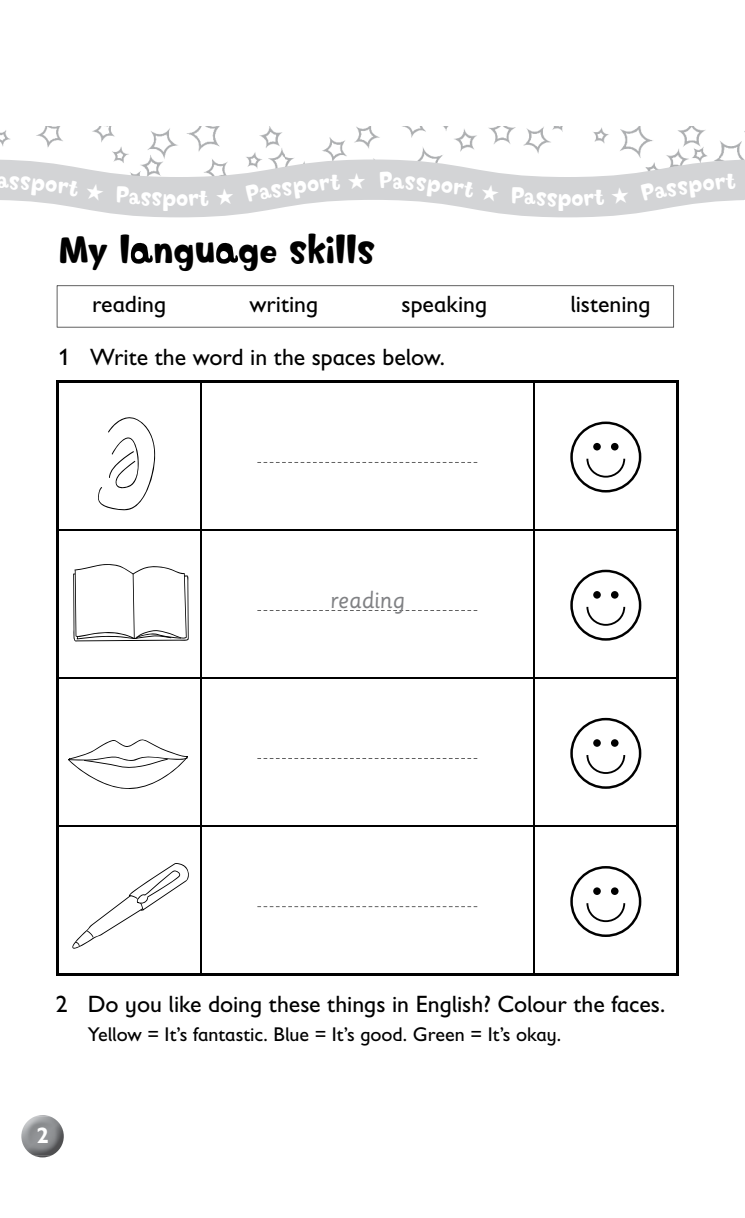
<style>
.page{position:relative;width:745px;height:1218px;background:#fff}
.page>*{position:absolute;margin:0;border:0;box-sizing:border-box;transform-origin:0 0}
.t1{font:37.5px "Softie";letter-spacing:-.015em;color:#000}
.t2{font:25px "Sassoon Primary";color:#808184}
.t3{font:23.75px "Gill Sans Infant Std";color:#000}
.t4{font:22.5px "Softie";color:#fff}
.t5{font:700 22.5px "Gill Sans Infant Std";color:#fff}
.t6{font:20px "Gill Sans Infant Std";color:#000}
</style>
<div class="page">
<svg style="left:33px;top:1155px;width:19px;height:2px"></svg>
<img style="left:21px;top:1116px;width:43px;height:39px">
<svg style="left:0;top:126px;width:744px;height:91px"></svg>
<svg style="left:744px;top:131px;width:1px;height:69px"></svg>
<hr style="left:200px;top:383px;width:1px;height:146px;background:#000">
<hr style="left:533px;top:383px;width:1px;height:146px;background:#000">
<hr style="left:58px;top:529px;width:142px;height:1px;background:#000">
<hr style="left:200px;top:529px;width:333px;height:1px;background:#000">
<hr style="left:200px;top:530px;width:1px;height:147px;background:#000">
<hr style="left:533px;top:529px;width:143px;height:1px;background:#000">
<hr style="left:533px;top:530px;width:1px;height:147px;background:#000">
<hr style="left:58px;top:677px;width:142px;height:1px;background:#000">
<hr style="left:200px;top:677px;width:333px;height:1px;background:#000">
<hr style="left:200px;top:678px;width:1px;height:147px;background:#000">
<hr style="left:533px;top:677px;width:143px;height:1px;background:#000">
<hr style="left:533px;top:678px;width:1px;height:147px;background:#000">
<hr style="left:58px;top:825px;width:142px;height:2px;background:#000">
<hr style="left:200px;top:825px;width:333px;height:2px;background:#000">
<hr style="left:200px;top:827px;width:1px;height:146px;background:#000">
<hr style="left:533px;top:825px;width:143px;height:2px;background:#000">
<hr style="left:533px;top:827px;width:1px;height:146px;background:#000">
<hr style="left:56px;top:380px;width:144px;height:3px;background:#000">
<hr style="left:56px;top:383px;width:2px;height:147px;background:#000">
<hr style="left:200px;top:380px;width:333px;height:3px;background:#000">
<hr style="left:533px;top:380px;width:145px;height:3px;background:#000">
<hr style="left:676px;top:383px;width:2px;height:147px;background:#000">
<hr style="left:56px;top:530px;width:2px;height:148px;background:#000">
<hr style="left:676px;top:530px;width:2px;height:148px;background:#000">
<hr style="left:56px;top:678px;width:2px;height:148px;background:#000">
<hr style="left:676px;top:678px;width:2px;height:148px;background:#000">
<hr style="left:56px;top:826px;width:2px;height:147px;background:#000">
<hr style="left:676px;top:826px;width:2px;height:147px;background:#000">
<hr style="left:56px;top:973px;width:144px;height:2px;background:#000">
<hr style="left:200px;top:973px;width:333px;height:2px;background:#000">
<hr style="left:533px;top:973px;width:145px;height:2px;background:#000">
<svg style="left:257px;top:462px;width:220px;height:1px"></svg>
<svg style="left:570px;top:421px;width:71px;height:71px"></svg>
<div style="left:610px;top:443px;width:8px;height:7px;background:#000;border-radius:50%"></div>
<svg style="left:257px;top:610px;width:220px;height:1px"></svg>
<svg style="left:570px;top:570px;width:71px;height:70px"></svg>
<div style="left:610px;top:591px;width:8px;height:7px;background:#000;border-radius:50%"></div>
<svg style="left:257px;top:758px;width:220px;height:1px"></svg>
<svg style="left:570px;top:718px;width:71px;height:71px"></svg>
<svg style="left:610px;top:739px;width:8px;height:8px"></svg>
<svg style="left:257px;top:906px;width:220px;height:1px"></svg>
<svg style="left:570px;top:866px;width:71px;height:71px"></svg>
<div style="left:610px;top:887px;width:8px;height:8px;background:#000;border-radius:50%"></div>
<svg style="left:73px;top:564px;width:116px;height:77px"></svg>
<svg style="left:98px;top:417px;width:57px;height:94px"></svg>
<svg style="left:68px;top:739px;width:120px;height:50px"></svg>
<svg style="left:72px;top:863px;width:117px;height:85px"></svg>
<svg style="left:57px;top:285px;width:616px;height:42px"></svg>
<svg style="left:130px;top:242px;width:23px;height:22px"></svg>
<svg style="left:216px;top:242px;width:22px;height:22px"></svg>
<div style="left:0;top:176px;width:104px;height:25px;background:#d3d4d6"></div>
<svg style="left:115px;top:186px;width:60px;height:25px"></svg>
<svg style="left:188px;top:190px;width:21px;height:16px"></svg>
<svg style="left:216px;top:188px;width:18px;height:17px"></svg>
<div style="left:245px;top:174px;width:95px;height:28px;background:#d3d4d6"></div>
<svg style="left:348px;top:172px;width:17px;height:17px"></svg>
<div style="left:379px;top:172px;width:120px;height:30px;background:#d3d4d6"></div>
<svg style="left:510px;top:187px;width:47px;height:19px"></svg>
<svg style="left:571px;top:190px;width:33px;height:16px"></svg>
<svg style="left:610px;top:187px;width:19px;height:18px"></svg>
<div style="left:639px;top:173px;width:96px;height:28px;background:#d3d4d6"></div>
<p class="t4" style="left:176px;top:184px;width:14px">o</p>
<p class="t4" style="left:557px;top:184px;width:16px">p</p>
<h1 class="t1" style="left:58px;top:225px;width:318px">My l ngu ge skills</h1>
<p class="t3" style="left:92px;top:291px;width:75px">reading</p>
<p class="t3" style="left:249px;top:291px;width:70px">writing</p>
<p class="t3" style="left:401px;top:291px;width:87px">speaking</p>
<p class="t3" style="left:570px;top:291px;width:82px">listening</p>
<p class="t3" style="left:58px;top:343px;width:388px">1 Write the word in the spaces below.</p>
<p class="t2" style="left:330px;top:586px;width:76px">reading</p>
<p class="t3" style="left:56px;top:990px;width:610px">2 Do you like doing these things in English? Colour the faces.</p>
<p class="t6" style="left:88px;top:1022px;width:474px">Yellow = It’s fantastic. Blue = It’s good. Green = It’s okay.</p>
<p class="t5" style="left:36px;top:1121px;width:14px">2</p>
</div>
